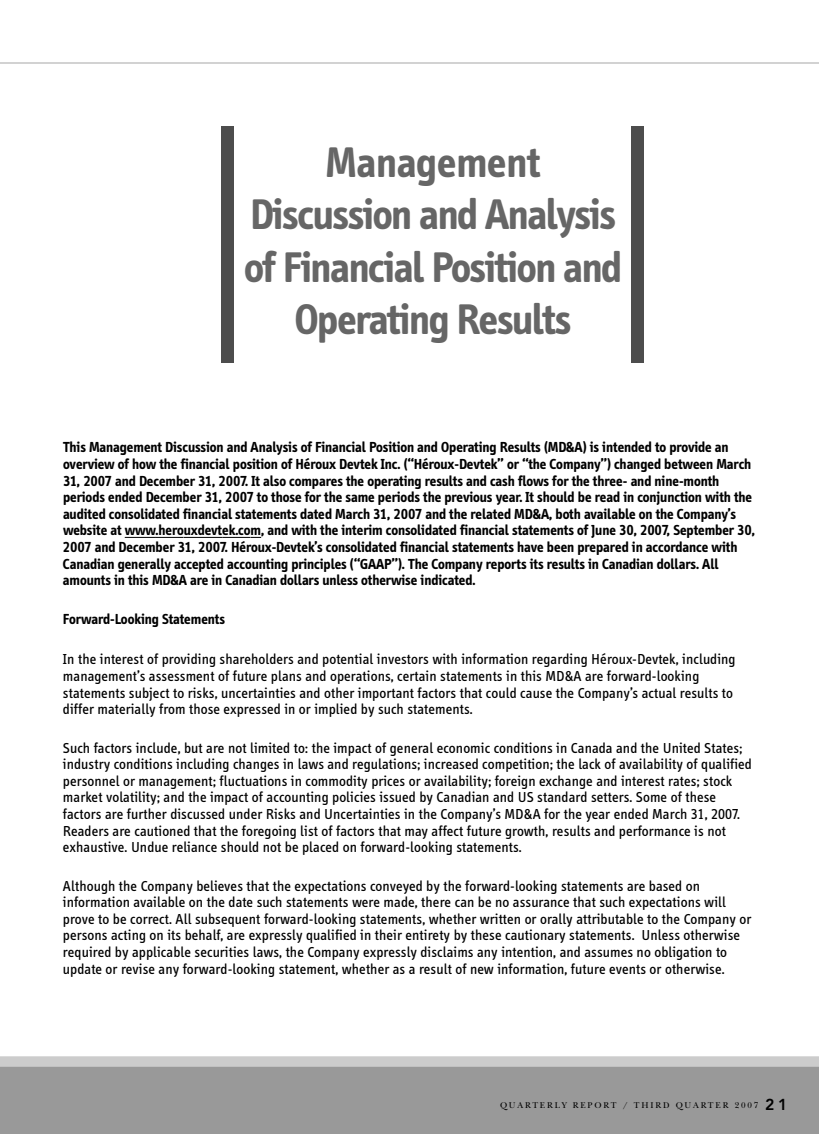
<style>
.page{position:relative;width:819px;height:1134px;background:#fff}
.page>*{position:absolute;margin:0;border:0;box-sizing:border-box;transform-origin:0 0}
.t1{font:700 43.75px/52.5px "Info";letter-spacing:-.025em;color:#666;text-align:center}
.t2{font:14.88px/16.6px "Info";letter-spacing:.015em;color:#000}
.t3{font:700 14.88px/16.6px "Info";color:#000}
.t4{font:8.75px "New Baskerville";letter-spacing:.21em;color:#000}
.s1{font-family:"Avenir";font-weight:800;font-size:15.75px}
</style>
<div class="page">
<div style="left:0;top:1064px;width:819px;height:70px;background:#999"></div>
<div style="left:0;top:1056px;width:819px;height:11px;background:#ccc"></div>
<hr style="left:0;top:62px;width:819px;height:2px;background:#ccc">
<hr style="left:125px;top:537px;width:31px;height:1px;background:#000">
<svg style="left:156px;top:537px;width:28px;height:1px"></svg>
<hr style="left:184px;top:537px;width:38px;height:1px;background:#000">
<svg style="left:222px;top:537px;width:39px;height:1px"></svg>
<div style="left:631px;top:126px;width:12px;height:237px;background:#4d4d4d"></div>
<div style="left:221px;top:126px;width:13px;height:237px;background:#4d4d4d"></div>
<h1 class="t1" style="left:244px;top:139px;width:379px">Management<br>Discussion and Analysis of Financial Position and<br>Operating Results</h1>
<p class="t3" style="left:63px;top:440px;width:694px">This Management Discussion and Analysis of Financial Position and Operating Results (MD&amp;A) is intended to provide an overview of how the financial position of Héroux Devtek Inc. (“Héroux-Devtek” or “the Company”) changed between March 31, 2007 and December 31, 2007. It also compares the operating results and cash flows for the three- and nine-month periods ended December 31, 2007 to those for the same periods the previous year. It should be read in conjunction with the audited consolidated financial statements dated March 31, 2007 and the related MD&amp;A, both available on the Company’s website at www.herouxdevtek.com, and with the interim consolidated financial statements of June 30, 2007, September 30, 2007 and December 31, 2007. Héroux-Devtek’s consolidated financial statements have been prepared in accordance with Canadian generally accepted accounting principles (“GAAP”). The Company reports its results in Canadian dollars. All amounts in this MD&amp;A are in Canadian dollars unless otherwise indicated.</p>
<p class="t3" style="left:63px;top:611px;width:163px">Forward-Looking Statements</p>
<p class="t2" style="left:63px;top:652px;width:674px">In the interest of providing shareholders and potential investors with information regarding Héroux-Devtek, including management’s assessment of future plans and operations, certain statements in this MD&amp;A are forward-looking statements subject to risks, uncertainties and other important factors that could cause the Company’s actual results to differ materially from those expressed in or implied by such statements.</p>
<p class="t2" style="left:63px;top:741px;width:690px">Such factors include, but are not limited to: the impact of general economic conditions in Canada and the United States; industry conditions including changes in laws and regulations; increased competition; the lack of availability of qualified personnel or management; fluctuations in commodity prices or availability; foreign exchange and interest rates; stock market volatility; and the impact of accounting policies issued by Canadian and US standard setters. Some of these factors are further discussed under Risks and Uncertainties in the Company’s MD&amp;A for the year ended March 31, 2007.<br>Readers are cautioned that the foregoing list of factors that may affect future growth, results and performance is not exhaustive. Undue reliance should not be placed on forward-looking statements.</p>
<p class="t2" style="left:63px;top:879px;width:690px">Although the Company believes that the expectations conveyed by the forward-looking statements are based on information available on the date such statements were made, there can be no assurance that such expectations will prove to be correct. All subsequent forward-looking statements, whether written or orally attributable to the Company or persons acting on its behalf, are expressly qualified in their entirety by these cautionary statements. Unless otherwise required by applicable securities laws, the Company expressly disclaims any intention, and assumes no obligation to update or revise any forward-looking statement, whether as a result of new information, future events or otherwise.</p>
<p class="t4" style="left:500px;top:1102px;width:289px">QUARTERLY REPORT / THIRD QUARTER 2007 <span class="s1">21</span></p>
</div>
